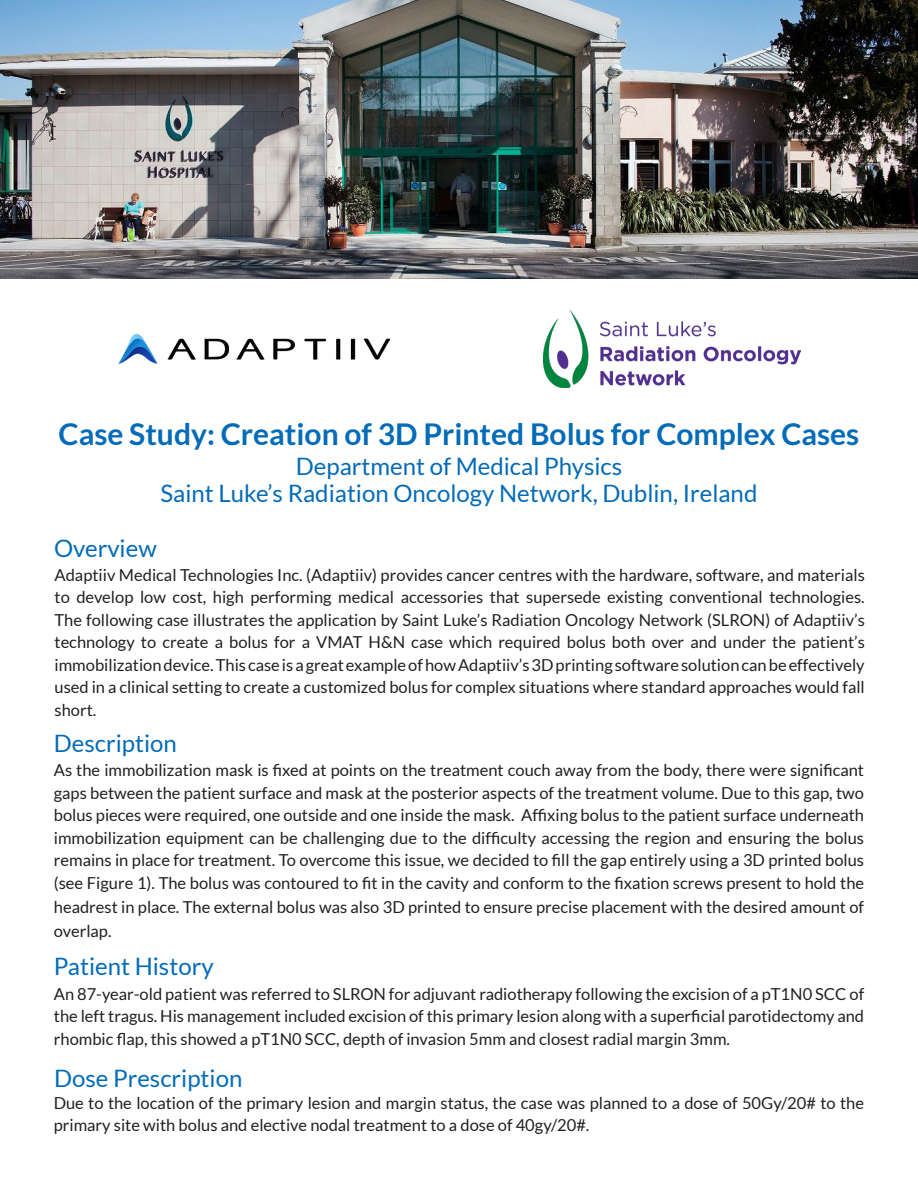
<style>
.page{position:relative;width:918px;height:1188px;background:#fff}
.page>*{position:absolute;margin:0;border:0;box-sizing:border-box;transform-origin:0 0}
.Heading_Title{font:700 30px "Lato";color:#046bb8}
.Heading_Title-2{font:24px "Lato";color:#046bb8}
.Section_Header{font:24px "Lato";color:#046bb8}
.Body_Copy{font:16.5px/22.5px "Lato";color:#231f20;text-align:justify}
</style>
<div class="page">
<img style="left:0;top:0;width:918px;height:278px">
<img style="left:119px;top:334px;width:270px;height:30px">
<img style="left:543px;top:310px;width:257px;height:78px">
<p class="Heading_Title" style="left:59px;top:417px;width:802px">Case Study: Creation of 3D Printed Bolus for Complex Cases</p>
<p class="Heading_Title-2" style="left:296px;top:453px;width:328px">Department of Medical Physics</p>
<p class="Heading_Title-2" style="left:161px;top:480px;width:598px">Saint Luke’s Radiation Oncology Network, Dublin, Ireland</p>
<p class="Section_Header" style="left:54px;top:535px;width:104px">Overview</p>
<p class="Body_Copy" style="left:55px;top:564px;width:812px">Adaptiiv Medical Technologies Inc. (Adaptiiv) provides cancer centres with the hardware, software, and materials to develop low cost, high performing medical accessories that supersede existing conventional technologies.<br>The following case illustrates the application by Saint Luke’s Radiation Oncology Network (SLRON) of Adaptiiv’s technology to create a bolus for a VMAT H&amp;N case which required bolus both over and under the patient’s immobilization device. This case is a great example of how Adaptiiv’s 3D printing software solution can be effectively used in a clinical setting to create a customized bolus for complex situations where standard approaches would fall short.</p>
<p class="Section_Header" style="left:54px;top:730px;width:125px">Description</p>
<p class="Body_Copy" style="left:54px;top:759px;width:812px">As the immobilization mask is fixed at points on the treatment couch away from the body, there were significant gaps between the patient surface and mask at the posterior aspects of the treatment volume. Due to this gap, two bolus pieces were required, one outside and one inside the mask. Affixing bolus to the patient surface underneath immobilization equipment can be challenging due to the difficulty accessing the region and ensuring the bolus remains in place for treatment. To overcome this issue, we decided to fill the gap entirely using a 3D printed bolus (see Figure 1). The bolus was contoured to fit in the cavity and conform to the fixation screws present to hold the</p>
<p class="Body_Copy" style="left:54px;top:895px;width:812px;line-height:24px">headrest in place. The external bolus was also 3D printed to ensure precise placement with the desired amount of overlap.</p>
<p class="Section_Header" style="left:54px;top:953px;width:161px">Patient History</p>
<p class="Body_Copy" style="left:54px;top:982px;width:812px">An 87-year-old patient was referred to SLRON for adjuvant radiotherapy following the excision of a pT1N0 SCC of the left tragus. His management included excision of this primary lesion along with a superficial parotidectomy and rhombic flap, this showed a pT1N0 SCC, depth of invasion 5mm and closest radial margin 3mm.</p>
<p class="Section_Header" style="left:54px;top:1065px;width:190px">Dose Prescription</p>
<p class="Body_Copy" style="left:54px;top:1091px;width:812px">Due to the location of the primary lesion and margin status, the case was planned to a dose of 50Gy/20# to the primary site with bolus and elective nodal treatment to a dose of 40gy/20#.</p>
</div>
